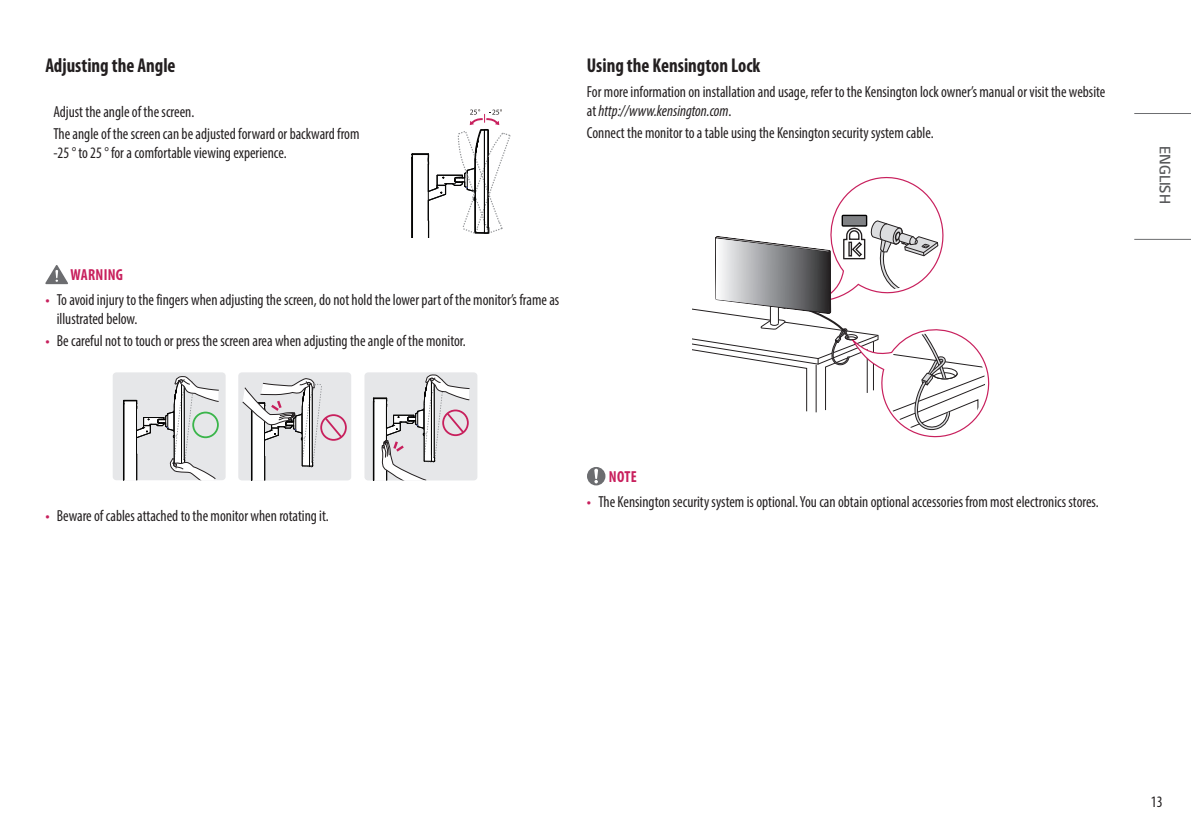
<style>
.page{position:relative;width:1191px;height:840px;background:#fff}
.page>*{position:absolute;margin:0;border:0;box-sizing:border-box;transform-origin:0 0}
.Title3{font:700 condensed 20px "Myriad Pro";color:#231f20;scale:.95 1}
.Body{font:condensed 16px/19.2px "Myriad Pro";color:#231f20;scale:.95 1}
.Warning{font:700 condensed 16px "Myriad Pro";letter-spacing:.02em;color:#c8205d;scale:.95 1}
.t1{font:300 16px "LG Smart";color:#57585a;scale:.95 1}
.s1{font-style:italic}
.s2{font-family:"LG Smart";font-stretch:normal;color:#c8205d}
</style>
<div class="page">
<hr style="left:1134px;top:113px;width:57px;height:1px;background:#6c6d70">
<hr style="left:1134px;top:239px;width:57px;height:1px;background:#6c6d70">
<svg style="left:411px;top:109px;width:99px;height:129px"></svg>
<svg style="left:45px;top:265px;width:23px;height:19px"></svg>
<div style="left:113px;top:372px;width:113px;height:108px;background:#e6e7e9;border-radius:4px"></div>
<svg style="left:123px;top:376px;width:96px;height:104px"></svg>
<div style="left:238px;top:372px;width:113px;height:108px;background:#e6e7e9;border-radius:4px"></div>
<div style="left:320px;top:414px;width:27px;height:26px;border:2px solid #c8205d;border-radius:50%"></div>
<svg style="left:242px;top:378px;width:102px;height:102px"></svg>
<div style="left:364px;top:372px;width:113px;height:108px;background:#e6e7e9;border-radius:4px"></div>
<svg style="left:368px;top:374px;width:102px;height:107px"></svg>
<svg style="left:692px;top:176px;width:298px;height:262px"></svg>
<svg style="left:587px;top:467px;width:18px;height:18px"></svg>
<p class="Title3" style="left:45px;top:53px;width:139px">Adjusting the Angle</p>
<p class="Body" style="left:53px;top:102px;width:150px">Adjust the angle of the screen.</p>
<p class="Body" style="left:53px;top:124px;width:324px">The angle of the screen can be adjusted forward or backward from -25 ° to 25 ° for a comfortable viewing experience.</p>
<p class="Title3" style="left:587px;top:53px;width:184px">Using the Kensington Lock</p>
<p class="Body" style="left:587px;top:81px;width:547px">For more information on installation and usage, refer to the Kensington lock owner’s manual or visit the website at <span class="s1">http://www.kensington.com</span>.</p>
<p class="Body" style="left:587px;top:123px;width:366px">Connect the monitor to a table using the Kensington security system cable.</p>
<p class="Warning" style="left:70px;top:264px;width:57px">WARNING</p>
<p class="Body" style="left:57px;top:289px;width:530px;text-indent:-11px"><span class="s2">•</span> To avoid injury to the fingers when adjusting the screen, do not hold the lower part of the monitor’s frame as illustrated below.</p>
<p class="Body" style="left:45px;top:331px;width:444px"><span class="s2">•</span> Be careful not to touch or press the screen area when adjusting the angle of the monitor.</p>
<p class="Body" style="left:45px;top:505px;width:300px"><span class="s2">•</span> Beware of cables attached to the monitor when rotating it.</p>
<p class="Warning" style="left:609px;top:466px;width:31px">NOTE</p>
<p class="Body" style="left:587px;top:491px;width:540px"><span class="s2">•</span> The Kensington security system is optional. You can obtain optional accessories from most electronics stores.</p>
<p class="t1" style="left:1175px;top:146px;width:62px;rotate:90deg">ENGLISH</p>
<p class="Body" style="left:1151px;top:791px;width:14px">13</p>
</div>
